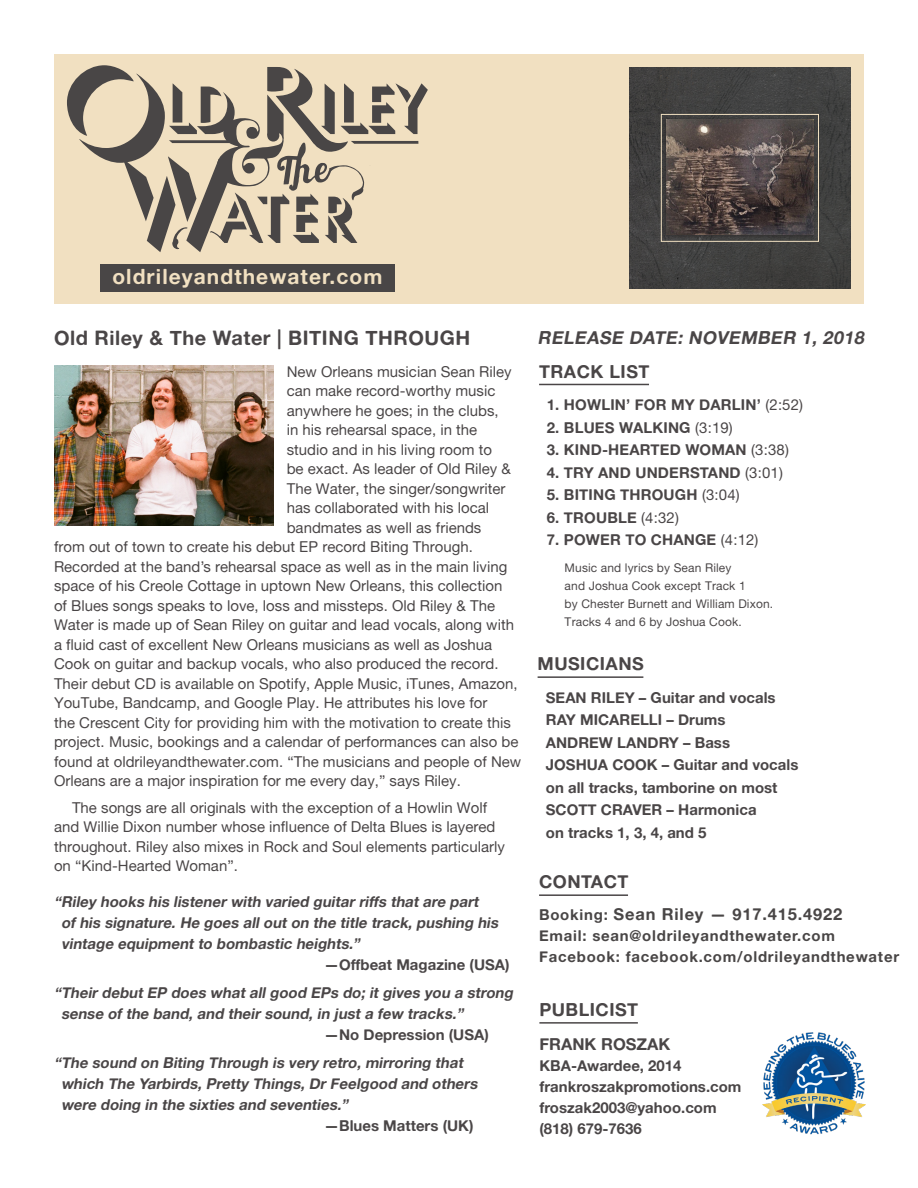
<style>
.page{position:relative;width:918px;height:1188px;background:#fff}
.page>*{position:absolute;margin:0;border:0;box-sizing:border-box;transform-origin:0 0}
.t1{font:21px "Alte Haas Grotesk Bold";letter-spacing:.05em;color:#f1e0c1}
.t2{font:19.95px "Alte Haas Grotesk Bold";letter-spacing:.025em;color:#4a4647}
.t3{font:18px "Alte Haas Grotesk Bold";letter-spacing:.025em;color:#4a4647}
.t4{font:italic 18px "Alte Haas Grotesk Bold";color:#4a4647}
.t5{font:16.5px "Alte Haas Grotesk Bold";letter-spacing:.05em;color:#494646}
.t6{font:16.5px "Alte Haas Grotesk Bold";color:#4a4647}
.t7{font:15px/19.5px "Alte Haas Grotesk";color:#4a4647}
.t8{font:15px/22.5px "Alte Haas Grotesk Bold";color:#4a4647}
.t9{font:italic 15px/21px "Alte Haas Grotesk Bold";color:#4a4647}
.t10{font:15px/21px "Alte Haas Grotesk Bold";letter-spacing:.05em;color:#494646}
.t11{font:12px/18px "Alte Haas Grotesk";letter-spacing:.01em;color:#4a4647}
.s1{font-family:"Alte Haas Grotesk"}
.s2{font-size:15px}
</style>
<div class="page">
<div style="left:54px;top:54px;width:810px;height:249px;background:#f1e0c1"></div>
<img style="left:630px;top:68px;width:220px;height:220px">
<div style="left:661px;top:114px;width:158px;height:127px;border:1px solid #f1e0c1"></div>
<div style="left:662px;top:117px;width:154px;height:122px;background:#231f20;opacity:.5"></div>
<img style="left:667px;top:119px;width:147px;height:116px">
<svg style="left:67px;top:65px;width:361px;height:187px"></svg>
<div style="left:100px;top:264px;width:295px;height:28px;background:#494646"></div>
<hr style="left:539px;top:384px;width:110px;height:1px;background:#4a4647">
<hr style="left:539px;top:1022px;width:99px;height:2px;background:#4a4647">
<hr style="left:539px;top:894px;width:89px;height:2px;background:#4a4647">
<hr style="left:538px;top:676px;width:105px;height:2px;background:#4a4647">
<img style="left:762px;top:1032px;width:104px;height:103px">
<img style="left:54px;top:366px;width:219px;height:160px">
<h1 class="t1" style="left:112px;top:264px;width:271px">oldrileyandthewater.com</h1>
<h2 class="t2" style="left:54px;top:326px;width:418px">Old Riley &amp; The Water | BITING THROUGH</h2>
<p class="t7" style="left:287px;top:362px;width:227px">New Orleans musician Sean Riley</p>
<p class="t7" style="left:287px;top:381px;width:210px">can make record-worthy music</p>
<p class="t7" style="left:287px;top:401px;width:213px">anywhere he goes; in the clubs,</p>
<p class="t7" style="left:287px;top:420px;width:192px">in his rehearsal space, in the</p>
<p class="t7" style="left:287px;top:440px;width:207px">studio and in his living room to</p>
<p class="t7" style="left:287px;top:459px;width:226px">be exact. As leader of Old Riley &amp;</p>
<p class="t7" style="left:287px;top:479px;width:220px">The Water, the singer/songwriter</p>
<p class="t7" style="left:287px;top:498px;width:204px">has collaborated with his local</p>
<p class="t7" style="left:287px;top:518px;width:196px">bandmates as well as friends</p>
<p class="t7" style="left:54px;top:537px;width:420px">from out of town to create his debut EP record Biting Through.</p>
<p class="t7" style="left:54px;top:557px;width:455px">Recorded at the band’s rehearsal space as well as in the main living</p>
<p class="t7" style="left:54px;top:576px;width:450px">space of his Creole Cottage in uptown New Orleans, this collection</p>
<p class="t7" style="left:54px;top:596px;width:443px">of Blues songs speaks to love, loss and missteps. Old Riley &amp; The</p>
<p class="t7" style="left:54px;top:615px;width:462px">Water is made up of Sean Riley on guitar and lead vocals, along with</p>
<p class="t7" style="left:54px;top:635px;width:440px">a fluid cast of excellent New Orleans musicians as well as Joshua</p>
<p class="t7" style="left:54px;top:654px;width:446px">Cook on guitar and backup vocals, who also produced the record.</p>
<p class="t7" style="left:54px;top:674px;width:465px">Their debut CD is available on Spotify, Apple Music, iTunes, Amazon,</p>
<p class="t7" style="left:54px;top:693px;width:435px">YouTube, Bandcamp, and Google Play. He attributes his love for</p>
<p class="t7" style="left:54px;top:713px;width:459px">the Crescent City for providing him with the motivation to create this</p>
<p class="t7" style="left:54px;top:732px;width:466px">project. Music, bookings and a calendar of performances can also be</p>
<p class="t7" style="left:54px;top:752px;width:469px">found at oldrileyandthewater.com. “The musicians and people of New</p>
<p class="t7" style="left:54px;top:771px;width:408px">Orleans are a major inspiration for me every day,” says Riley.</p>
<p class="t7" style="left:54px;top:797px;width:452px;text-indent:18px">The songs are all originals with the exception of a Howlin Wolf and Willie Dixon number whose influence of Delta Blues is layered throughout. Riley also mixes in Rock and Soul elements particularly on “Kind-Hearted Woman”.</p>
<p class="t9" style="left:61px;top:891px;width:442px;text-indent:-7px">“Riley hooks his listener with varied guitar riffs that are part of his signature. He goes all out on the title track, pushing his vintage equipment to bombastic heights.”</p>
<p class="t8" style="left:324px;top:953px;width:187px">—Offbeat Magazine (USA)</p>
<p class="t9" style="left:61px;top:982px;width:457px;text-indent:-7px">“Their debut EP does what all good EPs do; it gives you a strong sense of the band, and their sound, in just a few tracks.”</p>
<p class="t8" style="left:324px;top:1023px;width:166px">—No Depression (USA)</p>
<p class="t9" style="left:61px;top:1052px;width:421px;text-indent:-7px">“The sound on Biting Through is very retro, mirroring that which The Yarbirds, Pretty Things, Dr Feelgood and others were doing in the sixties and seventies.”</p>
<p class="t8" style="left:324px;top:1114px;width:151px">—Blues Matters (UK)</p>
<p class="t4" style="left:538px;top:326px;width:332px">RELEASE DATE: NOVEMBER 1, 2018</p>
<p class="t3" style="left:539px;top:360px;width:112px">TRACK LIST</p>
<p class="t8" style="left:547px;top:394px;width:258px">1. HOWLIN’ FOR MY DARLIN’ <span class="s1">(2:52)</span></p>
<p class="t8" style="left:547px;top:416px;width:188px">2. BLUES WALKING <span class="s1">(3:19)</span></p>
<p class="t8" style="left:547px;top:439px;width:244px">3. KIND-HEARTED WOMAN <span class="s1">(3:38)</span></p>
<p class="t8" style="left:547px;top:461px;width:238px">4. TRY AND UNDERSTAND <span class="s1">(3:01)</span></p>
<p class="t8" style="left:547px;top:484px;width:194px">5. BITING THROUGH <span class="s1">(3:04)</span></p>
<p class="t8" style="left:547px;top:506px;width:134px">6. TROUBLE <span class="s1">(4:32)</span></p>
<p class="t8" style="left:547px;top:529px;width:213px">7. POWER TO CHANGE <span class="s1">(4:12)</span></p>
<p class="t11" style="left:565px;top:559px;width:210px">Music and lyrics by Sean Riley<br>and Joshua Cook except Track 1<br>by Chester Burnett and William Dixon.<br>Tracks 4 and 6 by Joshua Cook.</p>
<p class="t3" style="left:538px;top:653px;width:108px">MUSICIANS</p>
<p class="t8" style="left:546px;top:686px;width:254px">SEAN RILEY – Guitar and vocals<br>RAY MICARELLI – Drums<br>ANDREW LANDRY – Bass<br>JOSHUA COOK – Guitar and vocals on all tracks, tamborine on most<br>SCOTT CRAVER – Harmonica<br>on tracks 1, 3, 4, and 5</p>
<p class="t3" style="left:539px;top:871px;width:91px">CONTACT</p>
<p class="t5" style="left:539px;top:904px;width:305px"><span class="s2">Booking:</span> Sean Riley — 917.415.4922</p>
<p class="t10" style="left:539px;top:925px;width:362px">Email: sean@oldrileyandthewater.com<br>Facebook: facebook.com/oldrileyandthewater</p>
<p class="t3" style="left:539px;top:999px;width:100px">PUBLICIST</p>
<p class="t6" style="left:539px;top:1034px;width:133px">FRANK ROSZAK</p>
<p class="t8" style="left:539px;top:1055px;width:204px;line-height:21px">KBA-Awardee, 2014 frankroszakpromotions.com froszak2003@yahoo.com (818) 679-7636</p>
</div>
